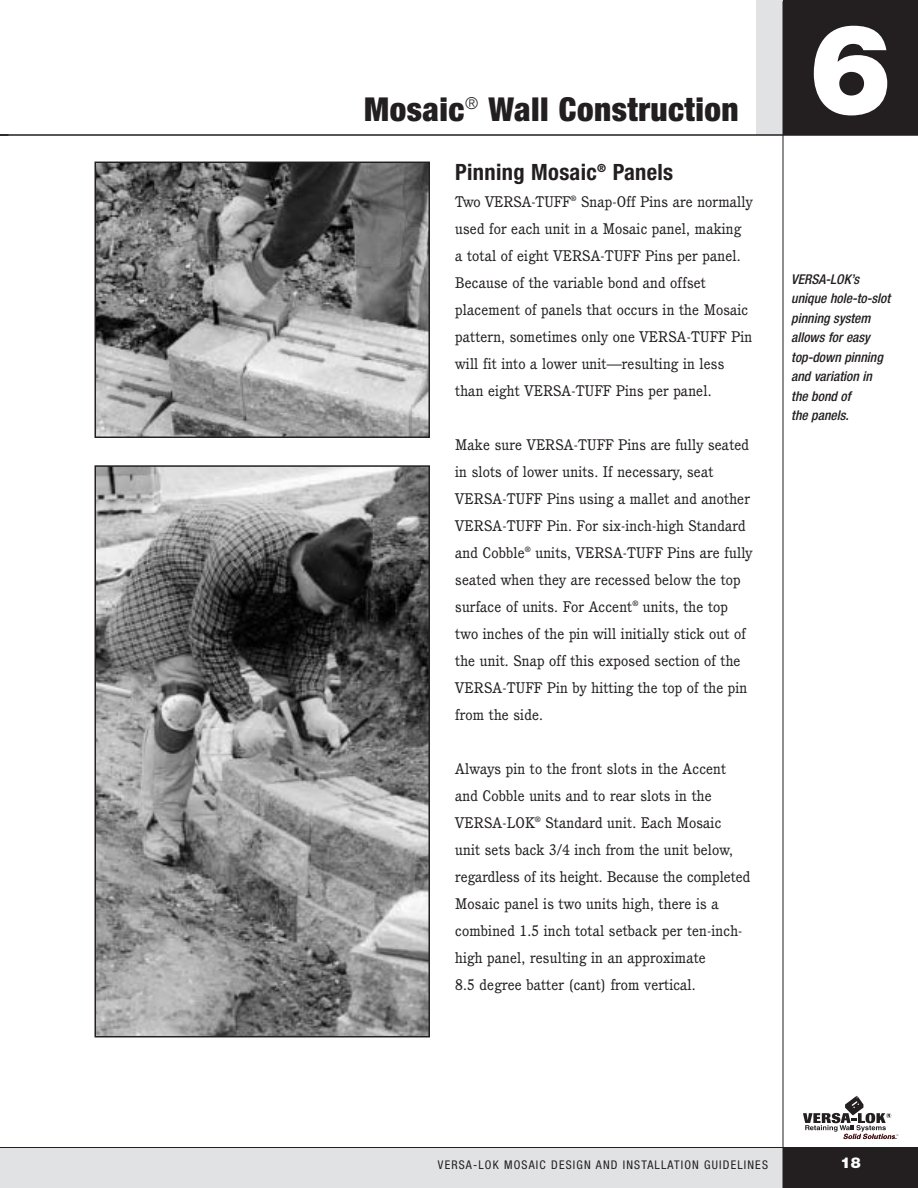
<style>
.page{position:relative;width:918px;height:1188px;background:#fff}
.page>*{position:absolute;margin:0;border:0;box-sizing:border-box;transform-origin:0 0}
.t1{font:900 126px "Helvetica Neue";color:#fff}
.t2{font:900 condensed 33px "Helvetica Neue";letter-spacing:.015em;color:#231f20}
.t3{font:700 condensed 22.5px "Helvetica Neue";letter-spacing:.015em;color:#231f20}
.t4{font:15px/27px "Cushing";letter-spacing:.01em;color:#231f20}
.t5{font:900 15px "Helvetica Neue";color:#fff}
.t6{font:italic 500 condensed 13.5px/19.5px "Helvetica Neue";color:#231f20}
.t7{font:condensed 12px "Helvetica Neue";letter-spacing:.095em;color:#231f20}
</style>
<div class="page">
<div style="left:0;top:1148px;width:783px;height:40px;background:#e1e2e4"></div>
<div style="left:756px;top:0;width:27px;height:135px;background:#e1e2e4"></div>
<hr style="left:0;top:134px;width:918px;height:2px;background:#231f20">
<hr style="left:783px;top:1px;width:1px;height:1187px;background:#231f20">
<div style="left:783px;top:0;width:135px;height:135px;background:#231f20"></div>
<hr style="left:0;top:1147px;width:918px;height:1px;background:#231f20">
<div style="left:783px;top:1148px;width:135px;height:40px;background:#231f20"></div>
<svg style="left:803px;top:1096px;width:95px;height:43px"></svg>
<svg style="left:0;top:134px;width:9px;height:2px"></svg>
<img style="left:97px;top:165px;width:330px;height:270px">
<div style="left:94px;top:162px;width:336px;height:276px;border:2px solid #231f20"></div>
<img style="left:97px;top:468px;width:330px;height:566px">
<div style="left:94px;top:465px;width:336px;height:572px;border:2px solid #231f20"></div>
<p class="t2" style="left:364px;top:97px;width:376px">Mosaic<sup>®</sup> Wall Construction</p>
<p class="t3" style="left:455px;top:163px;width:220px">Pinning Mosaic<sup>®</sup> Panels</p>
<p class="t4" style="left:455px;top:189px;width:299px">Two VERSA-TUFF<sup>®</sup> Snap-Off Pins are normally used for each unit in a Mosaic panel, making<br>a total of eight VERSA-TUFF Pins per panel.<br>Because of the variable bond and offset placement of panels that occurs in the Mosaic pattern, sometimes only one VERSA-TUFF Pin will fit into a lower unit—resulting in less than eight VERSA-TUFF Pins per panel.</p>
<p class="t4" style="left:455px;top:432px;width:299px">Make sure VERSA-TUFF Pins are fully seated in slots of lower units. If necessary, seat VERSA-TUFF Pins using a mallet and another VERSA-TUFF Pin. For six-inch-high Standard and Cobble<sup>®</sup> units, VERSA-TUFF Pins are fully seated when they are recessed below the top surface of units. For Accent<sup>®</sup> units, the top two inches of the pin will initially stick out of the unit. Snap off this exposed section of the VERSA-TUFF Pin by hitting the top of the pin from the side.</p>
<p class="t4" style="left:455px;top:756px;width:297px">Always pin to the front slots in the Accent and Cobble units and to rear slots in the VERSA-LOK<sup>®</sup> Standard unit. Each Mosaic<br>unit sets back 3/4 inch from the unit below, regardless of its height. Because the completed Mosaic panel is two units high, there is a combined 1.5 inch total setback per ten-inch&shy;high panel, resulting in an approximate<br>8.5 degree batter (cant) from vertical.</p>
<p class="t1" style="left:808px;top:24px;width:86px">6</p>
<p class="t6" style="left:791px;top:270px;width:101px">VERSA-LOK’s unique hole-to-slot pinning system allows for easy top-down pinning and variation in the bond of<br>the panels.</p>
<p class="t7" style="left:438px;top:1161px;width:332px">VERSA-LOK MOSAIC DESIGN AND INSTALLATION GUIDELINES</p>
<p class="t5" style="left:841px;top:1158px;width:22px">18</p>
</div>
